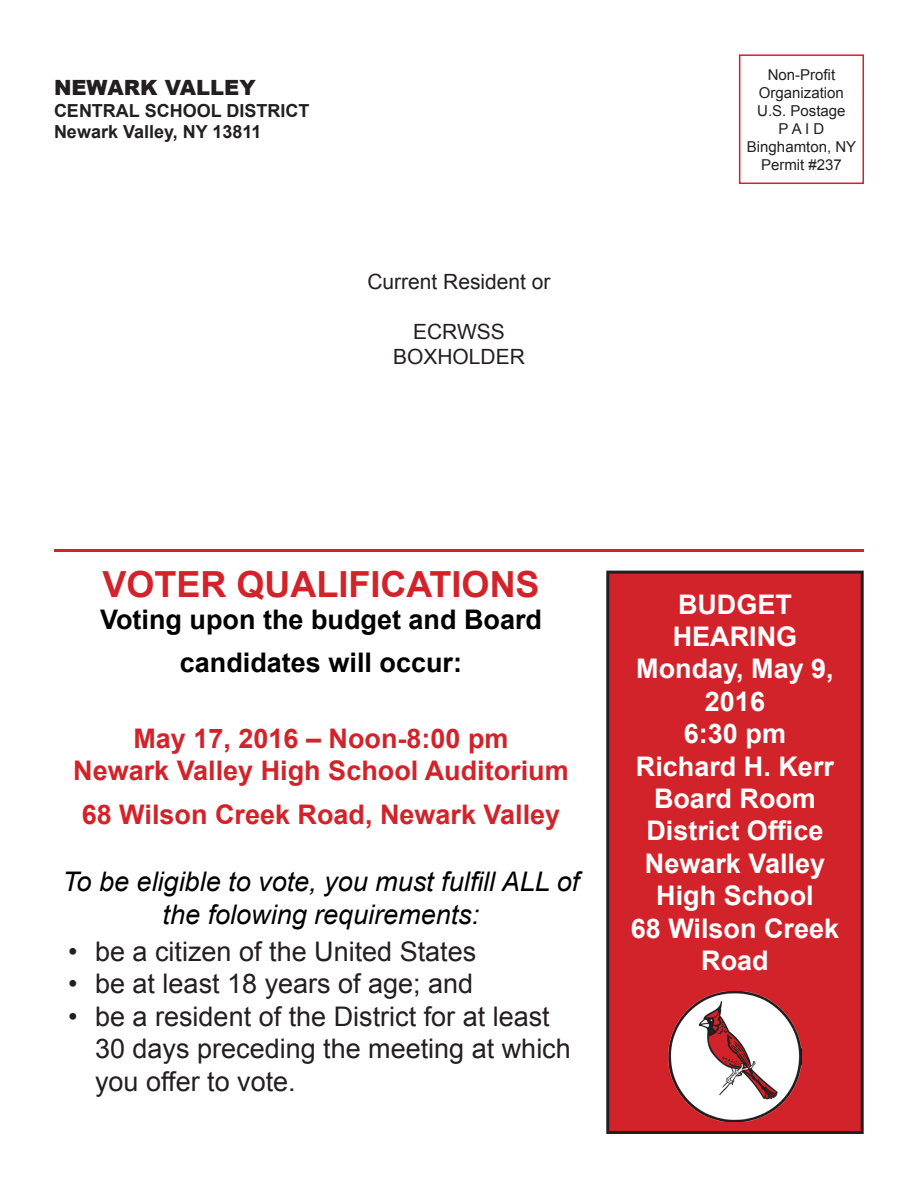
<style>
.page{position:relative;width:918px;height:1188px;background:#fff}
.page>*{position:absolute;margin:0;border:0;box-sizing:border-box;transform-origin:0 0}
.t1{font:700 36px "Arial";color:#d2232a}
.t2{font:27px/32.4px "Arial";color:#231f20}
.t3{font:700 27px/32.4px "Arial";color:#fff;text-align:center}
.t4{font:700 27px "Arial";color:#d2232a}
.t5{font:italic 27px/32.4px "Arial";color:#000;text-align:center}
.t6{font:700 27px "Arial";color:#000}
.t7{font:21px "Arial";color:#231f20}
.t8{font:900 21px "Arial";color:#231f20}
.t9{font:700 18px "Arial";color:#231f20}
.t10{font:15px "Arial";color:#231f20}
</style>
<div class="page">
<hr style="left:54px;top:549px;width:810px;height:3px;background:#d2232a">
<div style="left:739px;top:54px;width:125px;height:130px;border:2px solid #d1232a"></div>
<div style="left:608px;top:572px;width:254px;height:560px;background:#d2232a"></div>
<div style="left:606px;top:571px;width:258px;height:563px;border:3px solid #231f20"></div>
<img style="left:669px;top:992px;width:132px;height:129px">
<p class="t8" style="left:54px;top:72px;width:203px">NEWARK VALLEY</p>
<p class="t9" style="left:54px;top:98px;width:257px">CENTRAL SCHOOL DISTRICT</p>
<p class="t9" style="left:54px;top:120px;width:209px">Newark Valley, NY 13811</p>
<p class="t7" style="left:367px;top:268px;width:185px">Current Resident or</p>
<p class="t7" style="left:413px;top:318px;width:93px">ECRWSS</p>
<p class="t7" style="left:393px;top:343px;width:133px">BOXHOLDER</p>
<p class="t10" style="left:768px;top:65px;width:69px">Non-Profit</p>
<p class="t10" style="left:759px;top:83px;width:87px">Organization</p>
<p class="t10" style="left:757px;top:101px;width:90px">U.S. Postage</p>
<p class="t10" style="left:779px;top:119px;width:47px">PAID</p>
<p class="t10" style="left:747px;top:137px;width:111px">Binghamton, NY</p>
<p class="t10" style="left:761px;top:155px;width:82px">Permit #237</p>
<p class="t1" style="left:102px;top:560px;width:439px">VOTER QUALIFICATIONS</p>
<p class="t6" style="left:100px;top:602px;width:444px">Voting upon the budget and Board</p>
<p class="t6" style="left:180px;top:645px;width:284px">candidates will occur:</p>
<p class="t4" style="left:133px;top:721px;width:377px">May 17, 2016 – Noon-8:00 pm</p>
<p class="t4" style="left:73px;top:753px;width:497px">Newark Valley High School Auditorium</p>
<p class="t4" style="left:82px;top:796px;width:480px">68 Wilson Creek Road, Newark Valley</p>
<p class="t5" style="left:63px;top:866px;width:518px">To be eligible to vote, you must fulfill ALL of the folowing requirements:</p>
<p class="t2" style="left:68px;top:936px;width:410px">• be a citizen of the United States</p>
<p class="t2" style="left:68px;top:968px;width:407px">• be at least 18 years of age; and</p>
<p class="t2" style="left:95px;top:1000px;width:477px;text-indent:-27px">• be a resident of the District for at least<br>30 days preceding the meeting at which you offer to vote.</p>
<p class="t3" style="left:678px;top:589px;width:115px">BUDGET</p>
<p class="t3" style="left:673px;top:621px;width:126px">HEARING</p>
<p class="t3" style="left:636px;top:654px;width:199px">Monday, May 9,<br>2016</p>
<p class="t3" style="left:684px;top:718px;width:104px">6:30 pm</p>
<p class="t3" style="left:636px;top:751px;width:200px">Richard H. Kerr<br>Board Room</p>
<p class="t3" style="left:646px;top:816px;width:179px">District Office</p>
<p class="t3" style="left:645px;top:848px;width:182px">Newark Valley<br>High School</p>
<p class="t3" style="left:631px;top:913px;width:210px">68 Wilson Creek<br>Road</p>
</div>
